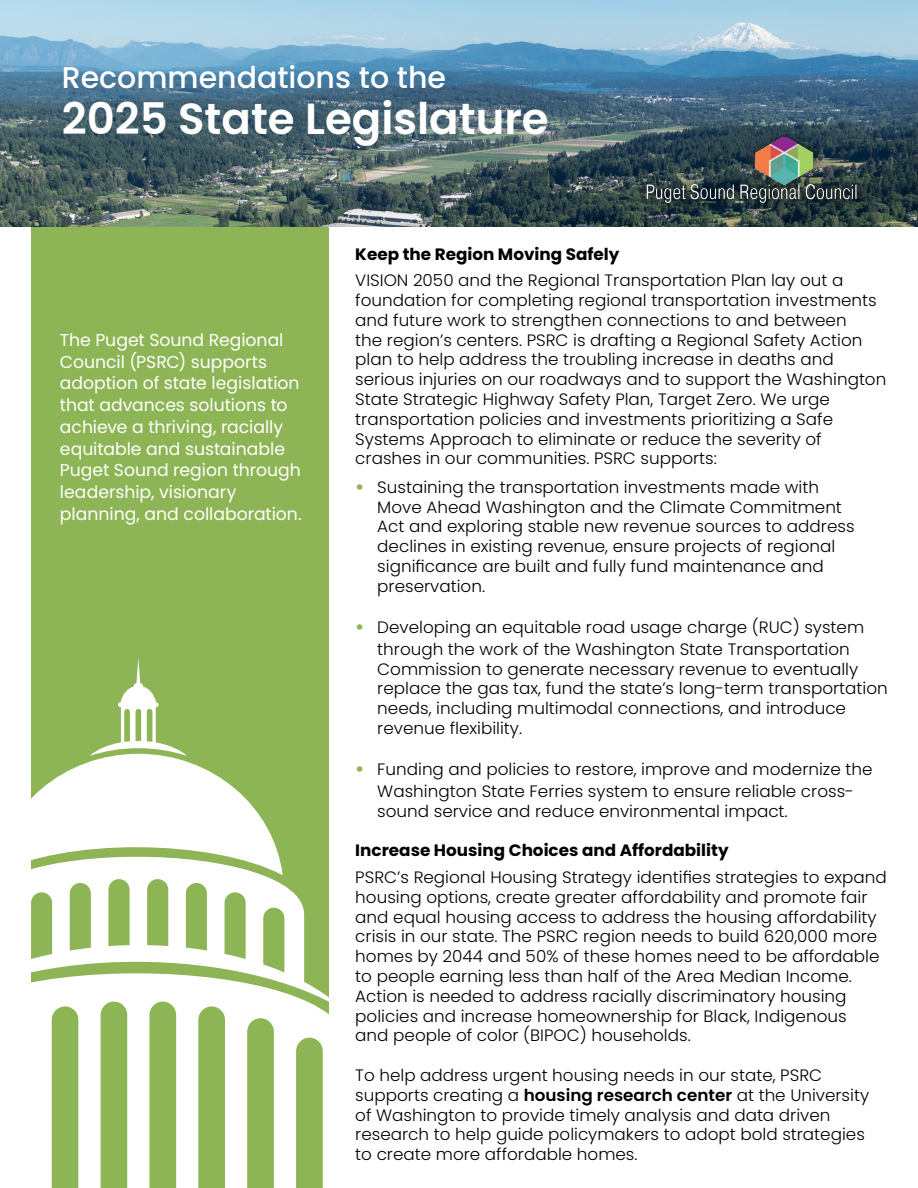
<style>
.page{position:relative;width:918px;height:1188px;background:#fff}
.page>*{position:absolute;margin:0;border:0;box-sizing:border-box;transform-origin:0 0}
.t1{font:600 43.5px "Poppins";color:#fff}
.t2{font:500 30px "Poppins";color:#fff}
.t3{font:17.25px/21.8px "Poppins";color:#fff}
.t4{font:300 16.5px/19.8px "Poppins";color:#000}
.t5{font:700 16.5px "Poppins";color:#000}
.s1{font-weight:700;font-size:18px;color:#8db555}
.s2{font-weight:600}
</style>
<div class="page">
<div style="left:31px;top:226px;width:297px;height:962px;background:#8db555"></div>
<svg style="left:31px;top:1011px;width:298px;height:177px"></svg>
<svg style="left:31px;top:875px;width:273px;height:48px;fill:#fff"></svg>
<svg style="left:31px;top:658px;width:252px;height:217px"></svg>
<svg style="left:31px;top:923px;width:298px;height:88px"></svg>
<img style="left:0;top:0;width:918px;height:226px">
<div style="left:634px;top:124px;width:236px;height:91px;background:#000;opacity:.5"></div>
<img style="left:640px;top:137px;width:230px;height:78px">
<h2 class="t2" style="left:62px;top:60px;width:386px">Recommendations to the</h2>
<h1 class="t1" style="left:62px;top:93px;width:489px">2025 State Legislature</h1>
<p class="t3" style="left:60px;top:329px;width:243px">The Puget Sound Regional<br>Council (PSRC) supports adoption of state legislation that advances solutions to achieve a thriving, racially equitable and sustainable<br>Puget Sound region through leadership, visionary planning, and collaboration.</p>
<p class="t5" style="left:355px;top:244px;width:266px">Keep the Region Moving Safely</p>
<p class="t4" style="left:355px;top:271px;width:533px">VISION 2050 and the Regional Transportation Plan lay out a foundation for completing regional transportation investments and future work to strengthen connections to and between<br>the region’s centers. PSRC is drafting a Regional Safety Action plan to help address the troubling increase in deaths and serious injuries on our roadways and to support the Washington State Strategic Highway Safety Plan, Target Zero. We urge transportation policies and investments prioritizing a Safe Systems Approach to eliminate or reduce the severity of crashes in our communities. PSRC supports:</p>
<p class="t4" style="left:377px;top:477px;width:479px;text-indent:-22px"><span class="s1">•</span> Sustaining the transportation investments made with Move Ahead Washington and the Climate Commitment Act and exploring stable new revenue sources to address declines in existing revenue, ensure projects of regional significance are built and fully fund maintenance and preservation.</p>
<p class="t4" style="left:355px;top:617px;width:510px;line-height:21.6px;text-align:center"><span class="s1">•</span> Developing an equitable road usage charge (RUC) system through the work of the Washington State Transportation</p>
<p class="t4" style="left:377px;top:659px;width:512px">Commission to generate necessary revenue to eventually replace the gas tax, fund the state’s long-term transportation needs, including multimodal connections, and introduce revenue flexibility.</p>
<p class="t4" style="left:355px;top:759px;width:519px;line-height:21.6px;text-align:center"><span class="s1">•</span> Funding and policies to restore, improve and modernize the<br>Washington State Ferries system to ensure reliable cross-</p>
<p class="t4" style="left:377px;top:801px;width:412px">sound service and reduce environmental impact.</p>
<p class="t5" style="left:355px;top:841px;width:375px">Increase Housing Choices and Affordability</p>
<p class="t4" style="left:355px;top:867px;width:533px">PSRC’s Regional Housing Strategy identifies strategies to expand housing options, create greater affordability and promote fair and equal housing access to address the housing affordability crisis in our state. The PSRC region needs to build 620,000 more homes by 2044 and 50% of these homes need to be affordable to people earning less than half of the Area Median Income.<br>Action is needed to address racially discriminatory housing policies and increase homeownership for Black, Indigenous<br>and people of color (BIPOC) households.</p>
<p class="t4" style="left:355px;top:1065px;width:515px">To help address urgent housing needs in our state, PSRC supports creating a <span class="s2">housing research center</span> at the University of Washington to provide timely analysis and data driven research to help guide policymakers to adopt bold strategies to create more affordable homes.</p>
</div>
